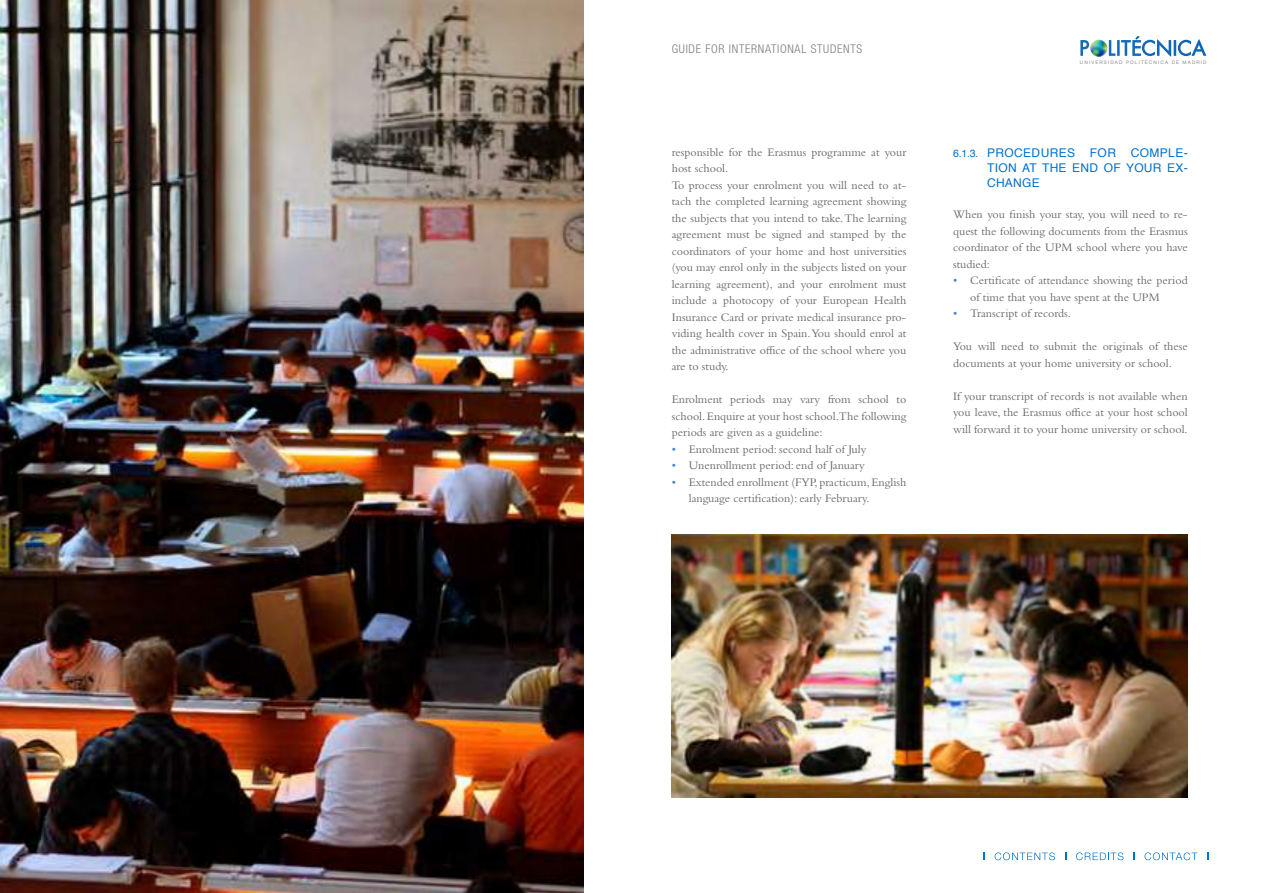
<style>
.page{position:relative;width:1263px;height:893px;background:#fff}
.page>*{position:absolute;margin:0;border:0;box-sizing:border-box;transform-origin:0 0}
.t1{font:12px/16.5px "Bembo Std";color:#666769}
.t2{font:12px/15px "Helvetica";letter-spacing:.03em;color:#0070cd;text-align:justify}
.t3{font:300 condensed 12px "Helvetica Neue LT Std";letter-spacing:.06em;color:#7b7c7e}
.t4{font:4.8px "Helvetica Neue LT Std";letter-spacing:.24em;color:#868789}
.s1{color:#3f87d3}
.s2{font-size:10.5px}
</style>
<div class="page">
<img style="left:0;top:0;width:583px;height:893px">
<img style="left:1090px;top:40px;width:17px;height:17px;border-radius:9px">
<svg style="left:983px;top:853px;width:2px;height:7px"></svg>
<svg style="left:995px;top:852px;width:60px;height:8px"></svg>
<svg style="left:1133px;top:853px;width:2px;height:7px"></svg>
<svg style="left:1144px;top:852px;width:7px;height:8px"></svg>
<svg style="left:1162px;top:852px;width:35px;height:8px"></svg>
<svg style="left:1076px;top:852px;width:47px;height:8px"></svg>
<img style="left:672px;top:535px;width:516px;height:262px">
<p class="t3" style="left:672px;top:42px;width:192px">GUIDE FOR INTERNATIONAL STUDENTS</p>
<p class="t1" style="left:672px;top:144px;width:236px">responsible for the Erasmus programme at your host school.<br>To process your enrolment you will need to at&shy;tach the completed learning agreement showing the subjects that you intend to take. The learning agreement must be signed and stamped by the coordinators of your home and host universities (you may enrol only in the subjects listed on your learning agreement), and your enrolment must include a photocopy of your European Health Insurance Card or private medical insurance pro&shy;viding health cover in Spain. You should enrol at the administrative office of the school where you are to study.</p>
<p class="t1" style="left:672px;top:391px;width:236px;text-align:justify">Enrolment periods may vary from school to school. Enquire at your host school.The following periods are given as a guideline:</p>
<p class="t1" style="left:672px;top:441px;width:196px"><span class="s1">•</span> Enrolment period: second half of July</p>
<p class="t1" style="left:672px;top:457px;width:194px"><span class="s1">•</span> Unenrollment period: end of January</p>
<p class="t1" style="left:689px;top:474px;width:219px;text-indent:-17px"><span class="s1">•</span> Extended enrollment (FYP, practicum, English language certification): early February.</p>
<p class="t4" style="left:1080px;top:60px;width:128px">UNIVERSIDAD POLITÉCNICA DE MADRID</p>
<p class="t2" style="left:987px;top:145px;width:202px;text-indent:-34px"><span class="s2">6.1.3.</span> PROCEDURES FOR COMPLE-TION AT THE END OF YOUR EX-CHANGE</p>
<p class="t1" style="left:953px;top:206px;width:236px;text-align:justify">When you finish your stay, you will need to re&shy;quest the following documents from the Erasmus coordinator of the UPM school where you have studied:</p>
<p class="t1" style="left:970px;top:272px;width:219px;text-indent:-17px"><span class="s1">•</span> Certificate of attendance showing the period of time that you have spent at the UPM</p>
<p class="t1" style="left:953px;top:305px;width:119px"><span class="s1">•</span> Transcript of records.</p>
<p class="t1" style="left:953px;top:338px;width:236px">You will need to submit the originals of these documents at your home university or school.</p>
<p class="t1" style="left:953px;top:388px;width:236px;text-align:justify">If your transcript of records is not available when you leave, the Erasmus office at your host school will forward it to your home university or school.</p>
</div>
